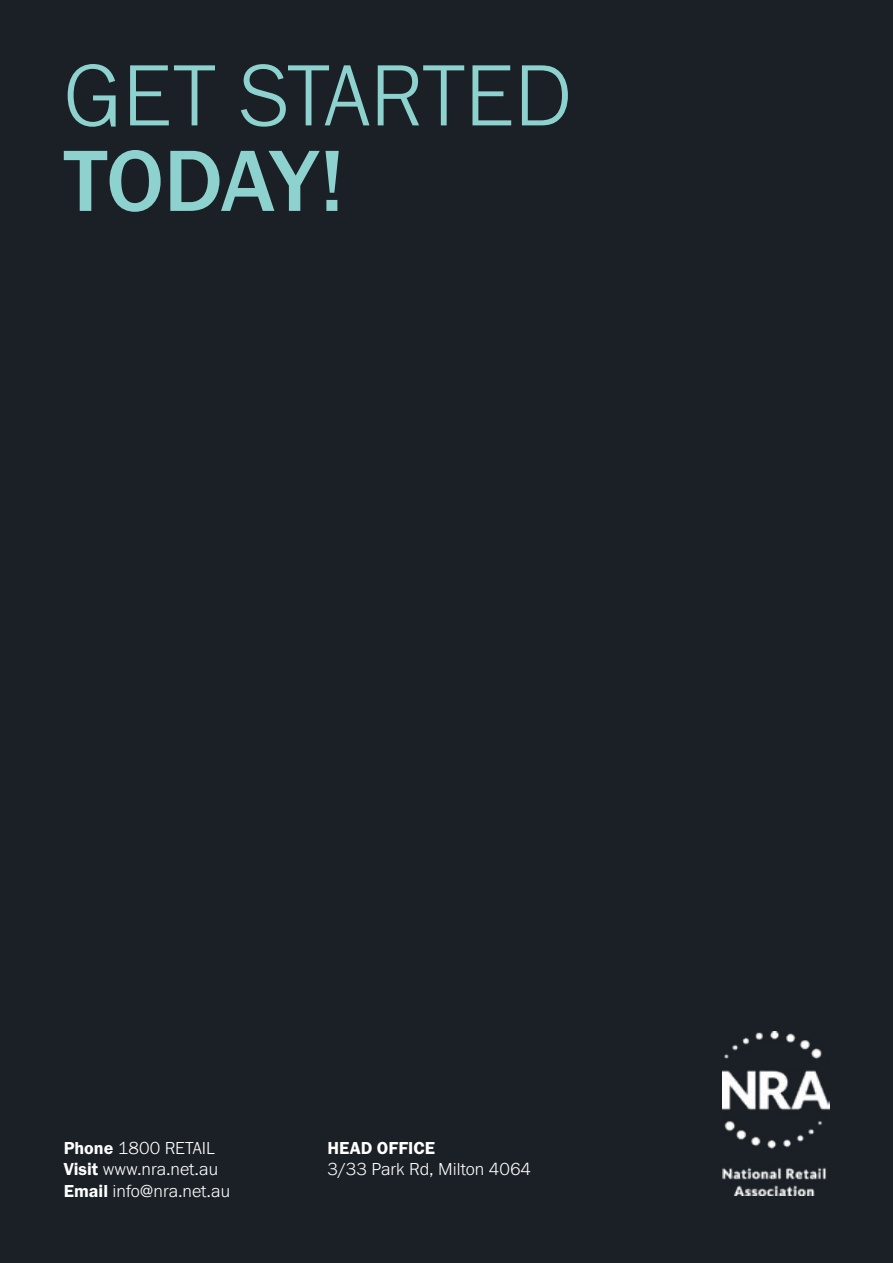
<style>
.page{position:relative;width:893px;height:1263px;background:#1b2026}
.page>*{position:absolute;margin:0;border:0;box-sizing:border-box;transform-origin:0 0}
.t1{font:300 90px "Franklin Gothic URW";letter-spacing:-.005em;color:#8dd2ce}
.t2{font:500 90px "Franklin Gothic URW";letter-spacing:-.02em;color:#8dd2ce}
.t3{font:300 18px/21.6px "Franklin Gothic URW";color:#fff}
.t4{font:18px "Franklin Gothic URW Dem";color:#fff}
.s1{font-family:"Franklin Gothic URW Dem";font-weight:400}
</style>
<div class="page">
<img style="left:723px;top:1032px;width:106px;height:163px">
<h1 class="t1" style="left:64px;top:39px;width:510px">GET STARTED</h1>
<h1 class="t2" style="left:64px;top:125px;width:282px">TODAY!</h1>
<p class="t3" style="left:64px;top:1136px;width:168px"><span class="s1">Phone</span> 1800 RETAIL<br><span class="s1">Visit</span> www.nra.net.au<br><span class="s1">Email</span> info@nra.net.au</p>
<p class="t4" style="left:327px;top:1137px;width:109px">HEAD OFFICE</p>
<p class="t3" style="left:327px;top:1158px;width:205px">3/33 Park Rd, Milton 4064</p>
</div>
